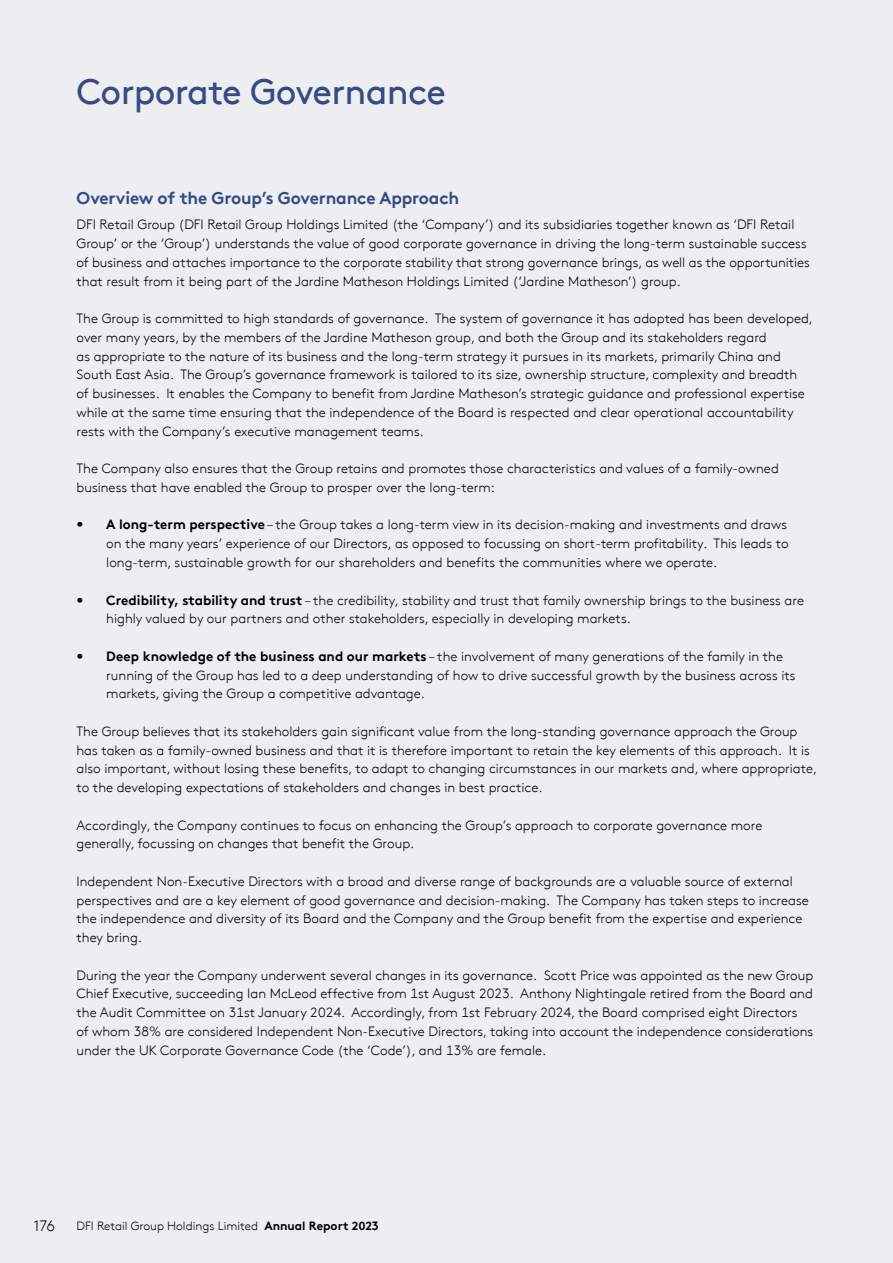
<style>
.page{position:relative;width:893px;height:1263px;background:#eceef1}
.page>*{position:absolute;margin:0;border:0;box-sizing:border-box;transform-origin:0 0}
.t1{font:36px "Brown";letter-spacing:-.02em;color:#3a4982}
.t2{font:700 17.25px "Brown";letter-spacing:-.01em;color:#3a4982}
.t3{font:300 15px "Brown";color:#000}
.t4{font:300 13.5px/18.8px "Brown";color:#000}
.t5{font:300 12px "Brown";color:#000}
.s1{font-weight:700}
</style>
<div class="page">
<h1 class="t1" style="left:77px;top:70px;width:371px">Corporate Governance</h1>
<p class="t2" style="left:77px;top:188px;width:384px">Overview of the Group’s Governance Approach</p>
<p class="t4" style="left:77px;top:216px;width:735px">DFI Retail Group (DFI Retail Group Holdings Limited (the ‘Company’) and its subsidiaries together known as ‘DFI Retail Group’ or the ‘Group’) understands the value of good corporate governance in driving the long-term sustainable success of business and attaches importance to the corporate stability that strong governance brings, as well as the opportunities that result from it being part of the Jardine Matheson Holdings Limited (‘Jardine Matheson’) group.</p>
<p class="t4" style="left:77px;top:309px;width:738px">The Group is committed to high standards of governance. The system of governance it has adopted has been developed, over many years, by the members of the Jardine Matheson group, and both the Group and its stakeholders regard<br>as appropriate to the nature of its business and the long-term strategy it pursues in its markets, primarily China and South East Asia. The Group’s governance framework is tailored to its size, ownership structure, complexity and breadth<br>of businesses. It enables the Company to benefit from Jardine Matheson’s strategic guidance and professional expertise while at the same time ensuring that the independence of the Board is respected and clear operational accountability rests with the Company’s executive management teams.</p>
<p class="t4" style="left:77px;top:459px;width:704px">The Company also ensures that the Group retains and promotes those characteristics and values of a family-owned business that have enabled the Group to prosper over the long-term:</p>
<p class="t4" style="left:106px;top:516px;width:684px;text-align:justify;text-indent:-30px">• <span class="s1">A long-term perspective</span> – the Group takes a long-term view in its decision-making and investments and draws on the many years’ experience of our Directors, as opposed to focussing on short-term profitability. This leads to long-term, sustainable growth for our shareholders and benefits the communities where we operate.</p>
<p class="t4" style="left:106px;top:591px;width:699px;text-indent:-30px">• <span class="s1">Credibility, stability and trust</span> – the credibility, stability and trust that family ownership brings to the business are highly valued by our partners and other stakeholders, especially in developing markets.</p>
<p class="t4" style="left:106px;top:647px;width:691px;text-indent:-30px">• <span class="s1">Deep knowledge of the business and our markets</span> – the involvement of many generations of the family in the running of the Group has led to a deep understanding of how to drive successful growth by the business across its markets, giving the Group a competitive advantage.</p>
<p class="t4" style="left:77px;top:722px;width:742px">The Group believes that its stakeholders gain significant value from the long-standing governance approach the Group has taken as a family-owned business and that it is therefore important to retain the key elements of this approach. It is also important, without losing these benefits, to adapt to changing circumstances in our markets and, where appropriate, to the developing expectations of stakeholders and changes in best practice.</p>
<p class="t4" style="left:77px;top:816px;width:687px">Accordingly, the Company continues to focus on enhancing the Group’s approach to corporate governance more generally, focussing on changes that benefit the Group.</p>
<p class="t4" style="left:77px;top:872px;width:734px">Independent Non-Executive Directors with a broad and diverse range of backgrounds are a valuable source of external perspectives and are a key element of good governance and decision-making. The Company has taken steps to increase the independence and diversity of its Board and the Company and the Group benefit from the expertise and experience they bring.</p>
<p class="t4" style="left:77px;top:966px;width:738px">During the year the Company underwent several changes in its governance. Scott Price was appointed as the new Group Chief Executive, succeeding Ian McLeod effective from 1st August 2023. Anthony Nightingale retired from the Board and the Audit Committee on 31st January 2024. Accordingly, from 1st February 2024, the Board comprised eight Directors<br>of whom 38% are considered Independent Non-Executive Directors, taking into account the independence considerations under the UK Corporate Governance Code (the ‘Code’), and 13% are female.</p>
<p class="t3" style="left:34px;top:1217px;width:23px">176</p>
<p class="t5" style="left:77px;top:1219px;width:304px">DFI Retail Group Holdings Limited <span class="s1">Annual Report 2023</span></p>
</div>
